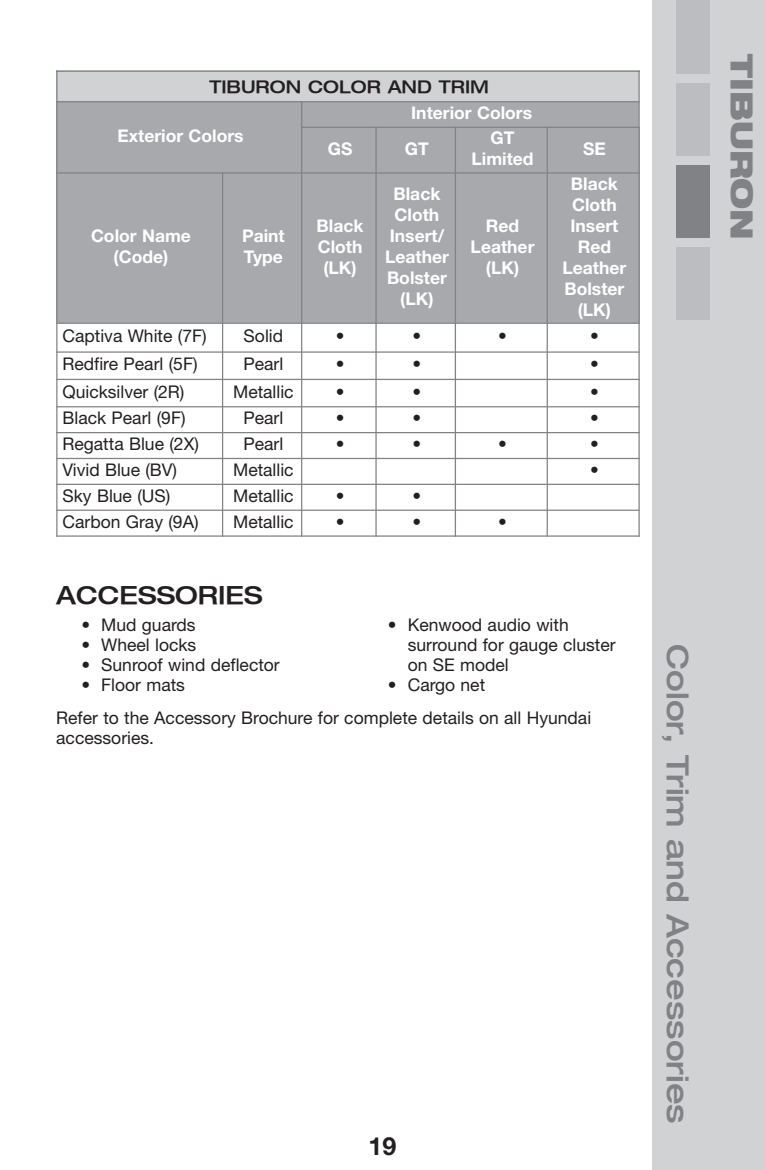
<style>
.page{position:relative;width:765px;height:1170px;background:#fff}
.page>*{position:absolute;margin:0;border:0;box-sizing:border-box;transform-origin:0 0}
.t1{font:500 expanded 30px "Helvetica Neue LT";color:#808285}
.t2{font:900 expanded 30px "Helvetica Neue LT";color:#808285}
.t3{font:500 expanded 25px "Helvetica Neue LT";color:#231f20}
.t4{font:700 25px "Helvetica Neue";color:#231f20}
.t5{font:17.5px/20px "Helvetica Neue";color:#231f20}
.t6{font:700 17.5px/21px "Helvetica Neue";color:#fff;text-align:center}
.t7{font:500 expanded 17.5px "Helvetica Neue LT";color:#231f20}
</style>
<div class="page">
<div style="left:652px;top:0;width:113px;height:1170px;background:#d1d2d4"></div>
<div style="left:676px;top:0;width:34px;height:73px;background:#bcbdc0"></div>
<div style="left:676px;top:83px;width:34px;height:73px;background:#bcbdc0"></div>
<div style="left:676px;top:165px;width:34px;height:73px;background:#808285"></div>
<div style="left:676px;top:248px;width:34px;height:72px;background:#bcbdc0"></div>
<div style="left:56px;top:71px;width:583px;height:31px;background:#d1d2d4"></div>
<div style="left:56px;top:102px;width:246px;height:71px;background:#a8a9ad"></div>
<div style="left:302px;top:102px;width:337px;height:25px;background:#a8a9ad"></div>
<div style="left:302px;top:127px;width:74px;height:46px;background:#a8a9ad"></div>
<div style="left:376px;top:127px;width:79px;height:46px;background:#a8a9ad"></div>
<div style="left:455px;top:127px;width:92px;height:46px;background:#a8a9ad"></div>
<div style="left:547px;top:127px;width:93px;height:46px;background:#a8a9ad"></div>
<div style="left:56px;top:173px;width:167px;height:150px;background:#a8a9ad"></div>
<div style="left:223px;top:173px;width:79px;height:150px;background:#a8a9ad"></div>
<div style="left:302px;top:173px;width:74px;height:150px;background:#a8a9ad"></div>
<div style="left:376px;top:173px;width:79px;height:150px;background:#a8a9ad"></div>
<div style="left:455px;top:173px;width:92px;height:150px;background:#a8a9ad"></div>
<div style="left:547px;top:173px;width:93px;height:150px;background:#a8a9ad"></div>
<hr style="left:56px;top:71px;width:2px;height:466px;background:#808285">
<hr style="left:222px;top:172px;width:1px;height:365px;background:#808285">
<hr style="left:301px;top:101px;width:1px;height:436px;background:#808285">
<hr style="left:375px;top:127px;width:2px;height:410px;background:#808285">
<hr style="left:455px;top:127px;width:1px;height:410px;background:#808285">
<hr style="left:547px;top:127px;width:1px;height:410px;background:#808285">
<hr style="left:638px;top:71px;width:2px;height:466px;background:#808285">
<hr style="left:56px;top:71px;width:584px;height:1px;background:#808285">
<hr style="left:56px;top:101px;width:584px;height:1px;background:#808285">
<hr style="left:301px;top:127px;width:339px;height:1px;background:#808285">
<hr style="left:56px;top:172px;width:584px;height:2px;background:#808285">
<hr style="left:56px;top:323px;width:584px;height:1px;background:#808285">
<hr style="left:56px;top:351px;width:584px;height:2px;background:#808285">
<hr style="left:56px;top:379px;width:584px;height:1px;background:#808285">
<hr style="left:56px;top:406px;width:584px;height:1px;background:#808285">
<hr style="left:56px;top:432px;width:584px;height:1px;background:#808285">
<hr style="left:56px;top:458px;width:584px;height:1px;background:#808285">
<hr style="left:56px;top:484px;width:584px;height:1px;background:#808285">
<hr style="left:56px;top:510px;width:584px;height:1px;background:#808285">
<hr style="left:56px;top:535px;width:584px;height:2px;background:#808285">
<p class="t7" style="left:209px;top:76px;width:281px">TIBURON COLOR AND TRIM</p>
<p class="t6" style="left:117px;top:127px;width:128px">Exterior Colors</p>
<p class="t6" style="left:411px;top:104px;width:122px">Interior Colors</p>
<p class="t6" style="left:328px;top:139px;width:26px">GS</p>
<p class="t6" style="left:405px;top:139px;width:25px">GT</p>
<p class="t6" style="left:472px;top:129px;width:64px">GT<br>Limited</p>
<p class="t6" style="left:583px;top:139px;width:24px">SE</p>
<p class="t6" style="left:91px;top:227px;width:101px">Color Name (Code)</p>
<p class="t6" style="left:242px;top:227px;width:44px;text-align:left">Paint<br>Type</p>
<p class="t6" style="left:317px;top:216px;width:48px">Black<br>Cloth (LK)</p>
<p class="t6" style="left:385px;top:185px;width:65px">Black<br>Cloth<br>Insert/<br>Leather<br>Bolster (LK)</p>
<p class="t6" style="left:471px;top:216px;width:65px">Red<br>Leather (LK)</p>
<p class="t6" style="left:563px;top:174px;width:65px">Black<br>Cloth<br>Insert<br>Red<br>Leather<br>Bolster (LK)</p>
<p class="t5" style="left:62px;top:328px;width:146px">Captiva White (7F)</p>
<p class="t5" style="left:244px;top:328px;width:41px">Solid</p>
<p class="t5" style="left:336px;top:328px;width:10px">•</p>
<p class="t5" style="left:413px;top:328px;width:10px">•</p>
<p class="t5" style="left:498px;top:328px;width:10px">•</p>
<p class="t5" style="left:590px;top:328px;width:10px">•</p>
<p class="t5" style="left:62px;top:356px;width:137px">Redfire Pearl (5F)</p>
<p class="t5" style="left:243px;top:356px;width:41px">Pearl</p>
<p class="t5" style="left:336px;top:356px;width:10px">•</p>
<p class="t5" style="left:413px;top:356px;width:10px">•</p>
<p class="t5" style="left:590px;top:356px;width:10px">•</p>
<p class="t5" style="left:62px;top:383px;width:123px">Quicksilver (2R)</p>
<p class="t5" style="left:233px;top:383px;width:62px">Metallic</p>
<p class="t5" style="left:336px;top:383px;width:10px">•</p>
<p class="t5" style="left:413px;top:383px;width:10px">•</p>
<p class="t5" style="left:590px;top:383px;width:10px">•</p>
<p class="t5" style="left:62px;top:410px;width:125px">Black Pearl (9F)</p>
<p class="t5" style="left:243px;top:410px;width:41px">Pearl</p>
<p class="t5" style="left:336px;top:410px;width:10px">•</p>
<p class="t5" style="left:413px;top:410px;width:10px">•</p>
<p class="t5" style="left:590px;top:410px;width:10px">•</p>
<p class="t5" style="left:62px;top:436px;width:138px">Regatta Blue (2X)</p>
<p class="t5" style="left:243px;top:436px;width:41px">Pearl</p>
<p class="t5" style="left:336px;top:436px;width:10px">•</p>
<p class="t5" style="left:413px;top:436px;width:10px">•</p>
<p class="t5" style="left:498px;top:436px;width:10px">•</p>
<p class="t5" style="left:590px;top:436px;width:10px">•</p>
<p class="t5" style="left:62px;top:461px;width:116px">Vivid Blue (BV)</p>
<p class="t5" style="left:233px;top:461px;width:62px">Metallic</p>
<p class="t5" style="left:590px;top:461px;width:10px">•</p>
<p class="t5" style="left:62px;top:487px;width:109px">Sky Blue (US)</p>
<p class="t5" style="left:233px;top:487px;width:62px">Metallic</p>
<p class="t5" style="left:336px;top:487px;width:10px">•</p>
<p class="t5" style="left:413px;top:487px;width:10px">•</p>
<p class="t5" style="left:62px;top:513px;width:138px">Carbon Gray (9A)</p>
<p class="t5" style="left:233px;top:513px;width:62px">Metallic</p>
<p class="t5" style="left:336px;top:513px;width:10px">•</p>
<p class="t5" style="left:413px;top:513px;width:10px">•</p>
<p class="t5" style="left:498px;top:513px;width:10px">•</p>
<h2 class="t3" style="left:56px;top:580px;width:208px">ACCESSORIES</h2>
<p class="t5" style="left:81px;top:617px;width:116px">• Mud guards</p>
<p class="t5" style="left:81px;top:637px;width:116px">• Wheel locks</p>
<p class="t5" style="left:81px;top:657px;width:200px">• Sunroof wind deflector</p>
<p class="t5" style="left:81px;top:677px;width:105px">• Floor mats</p>
<p class="t5" style="left:408px;top:617px;width:209px;text-indent:-20px">• Kenwood audio with surround for gauge cluster on SE model</p>
<p class="t5" style="left:388px;top:677px;width:99px">• Cargo net</p>
<p class="t5" style="left:56px;top:710px;width:537px">Refer to the Accessory Brochure for complete details on all Hyundai accessories.</p>
<h2 class="t4" style="left:369px;top:1137px;width:29px">19</h2>
<h1 class="t1" style="left:697px;top:644px;width:481px;rotate:90deg">Color, Trim and Accessories</h1>
<h1 class="t2" style="left:761px;top:54px;width:188px;rotate:90deg">TIBURON</h1>
</div>
